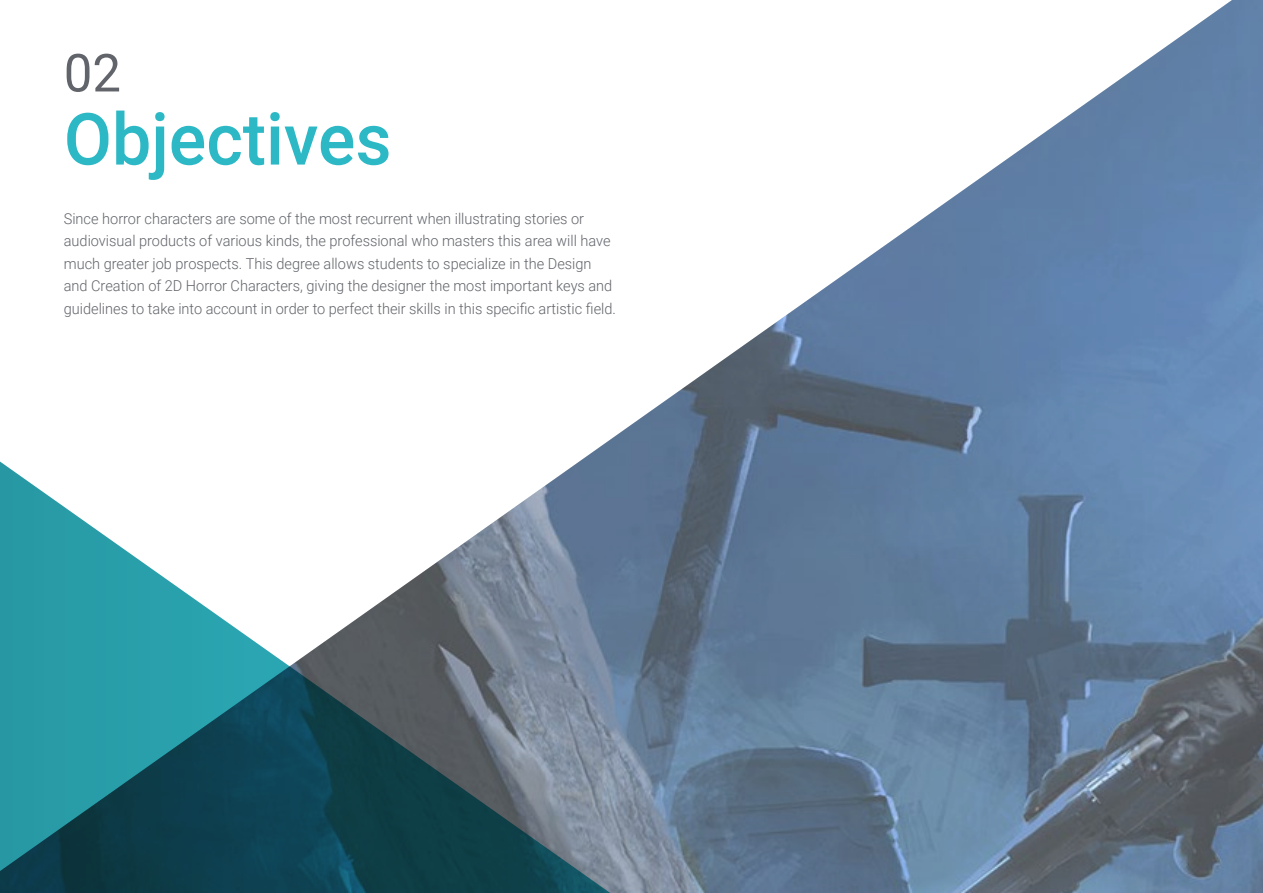
<style>
.page{position:relative;width:1263px;height:893px;background:#fff}
.page>*{position:absolute;margin:0;border:0;box-sizing:border-box;transform-origin:0 0}
.t1{font:500 72px "Roboto";color:#2db8c5}
.t2{font:52.5px "Roboto";color:#61646a}
.t3{font:300 15px/22.5px "Roboto";color:#61646a}
</style>
<div class="page">
<img style="left:601px;top:0;width:662px;height:893px">
<svg style="left:0;top:446px;width:640px;height:447px"></svg>
<h2 class="t2" style="left:64px;top:36px;width:59px">02</h2>
<h1 class="t1" style="left:64px;top:89px;width:329px">Objectives</h1>
<p class="t3" style="left:64px;top:207px;width:554px">Since horror characters are some of the most recurrent when illustrating stories or audiovisual products of various kinds, the professional who masters this area will have much greater job prospects. This degree allows students to specialize in the Design and Creation of 2D Horror Characters, giving the designer the most important keys and guidelines to take into account in order to perfect their skills in this specific artistic field.</p>
</div>
